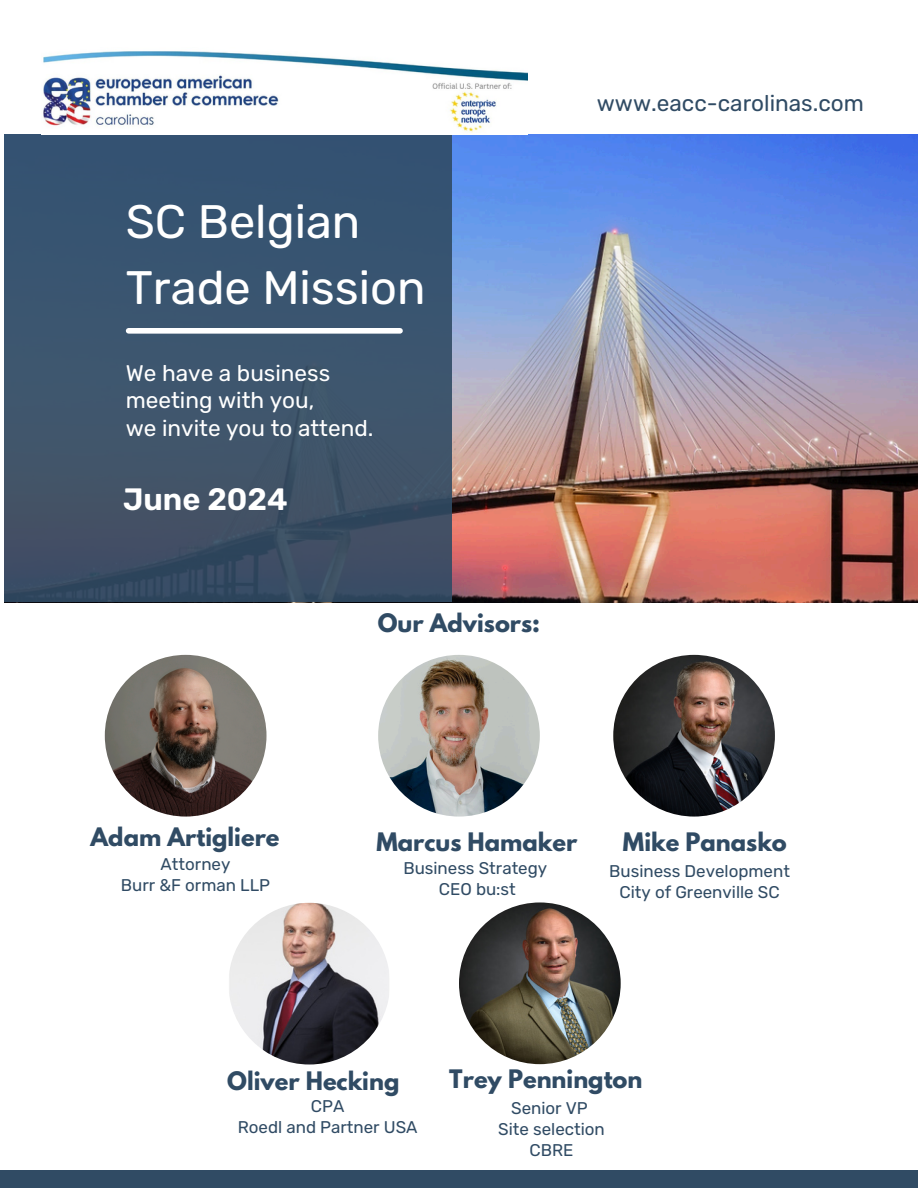
<style>
.page{position:relative;width:918px;height:1188px;background:#fff}
.page>*{position:absolute;margin:0;border:0;box-sizing:border-box;transform-origin:0 0}
.t1{font:46.95px/65.6px "Rubik";color:#fff}
.t2{font:600 30.9px "Rubik";color:#fff}
.t3{font:700 22.5px "League Spartan";color:#304b64}
.t4{font:22.5px/27.5px "Rubik";color:#fff}
.t5{font:22.5px "Rubik";color:#304b64}
.t6{font:16.95px "Rubik";color:#304b64}
</style>
<div class="page">
<img style="left:4px;top:134px;width:914px;height:468px">
<svg style="left:4px;top:135px;width:448px;height:467px;background:#3a526c"></svg>
<div style="left:0;top:1170px;width:918px;height:18px;background:#304b64"></div>
<img style="left:459px;top:902px;width:162px;height:162px;border-radius:50%">
<img style="left:613px;top:655px;width:162px;height:162px;border-radius:50%">
<img style="left:105px;top:655px;width:162px;height:162px;border-radius:50%">
<div style="left:129px;top:328px;width:271px;height:6px;background:#fff"></div>
<img style="left:378px;top:655px;width:162px;height:162px;border-radius:50%">
<img style="left:42px;top:51px;width:486px;height:84px">
<img style="left:228px;top:903px;width:162px;height:162px;border-radius:50%">
<p class="t1" style="left:126px;top:189px;width:301px">SC Belgian<br>Trade Mission</p>
<p class="t4" style="left:126px;top:359px;width:249px">We have a business meeting with you,<br>we invite you to attend.</p>
<h3 class="t2" style="left:123px;top:481px;width:166px">June 2024</h3>
<h3 class="t3" style="left:378px;top:611px;width:164px">Our Advisors:</h3>
<p class="t5" style="left:597px;top:90px;width:269px">www.eacc-carolinas.com</p>
<p class="t3" style="left:91px;top:826px;width:190px">Adam Artigliere</p>
<p class="t6" style="left:161px;top:854px;width:71px">Attorney</p>
<h3 class="t6" style="left:121px;top:875px;width:151px">Burr &amp;F orman LLP</h3>
<p class="t3" style="left:376px;top:831px;width:202px">Marcus Hamaker</p>
<p class="t6" style="left:403px;top:858px;width:145px">Business Strategy</p>
<p class="t6" style="left:439px;top:879px;width:79px">CEO bu:st</p>
<h3 class="t3" style="left:623px;top:831px;width:165px">Mike Panasko</h3>
<p class="t6" style="left:609px;top:861px;width:182px">Business Development</p>
<p class="t6" style="left:620px;top:882px;width:162px">City of Greenville SC</p>
<p class="t3" style="left:227px;top:1069px;width:174px">Oliver Hecking</p>
<p class="t6" style="left:311px;top:1096px;width:35px">CPA</p>
<p class="t6" style="left:238px;top:1117px;width:181px">Roedl and Partner USA</p>
<p class="t3" style="left:449px;top:1068px;width:195px">Trey Pennington</p>
<p class="t6" style="left:511px;top:1098px;width:78px">Senior VP</p>
<p class="t6" style="left:498px;top:1119px;width:108px">Site selection</p>
<h3 class="t6" style="left:530px;top:1140px;width:45px">CBRE</h3>
</div>
